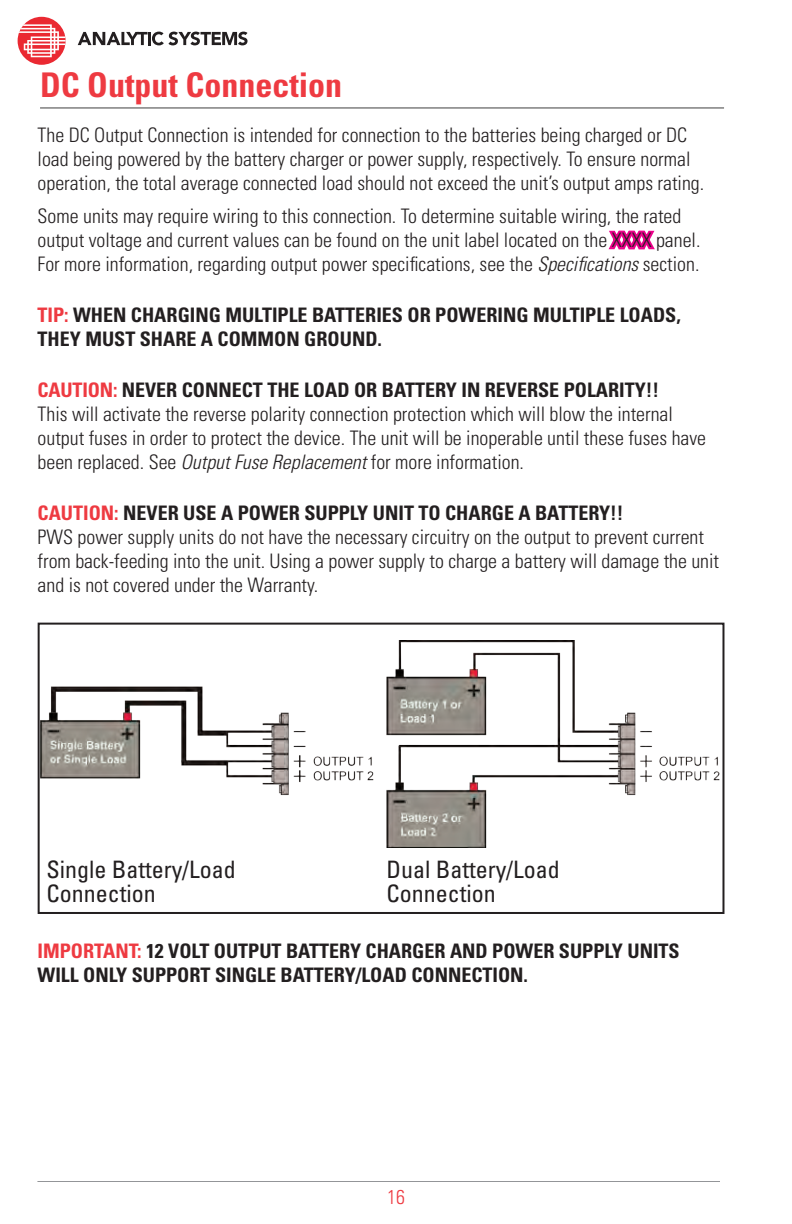
<style>
.page{position:relative;width:792px;height:1224px;background:#fff}
.page>*{position:absolute;margin:0;border:0;box-sizing:border-box;transform-origin:0 0}
.inside_headings{font:700 condensed 34px "Univers LT Std";color:#ee3a41}
.inside_sub-heading{font:condensed 24px/24px "Univers LT Std";color:#231f20}
.inside_sub-heading-2{font:300 condensed 20px/24px "Univers LT Std";color:#231f20}
.smaller_space_basic{font:700 condensed 20px/24px "Univers LT Std";color:#231f20}
.t1{font:300 condensed 20px "Univers LT Std";color:#ee3a41}
.s1{font-style:italic}
.s2{color:#ee3a41}
</style>
<div class="page">
<svg style="left:78px;top:32px;width:170px;height:13px"></svg>
<div style="left:18px;top:17px;width:48px;height:48px;background:#ea2932;border-radius:50%"></div>
<svg style="left:19px;top:24px;width:47px;height:33px"></svg>
<hr style="left:37px;top:1181px;width:683px;height:1px;background:#939598">
<hr style="left:40px;top:108px;width:684px;height:1px;background:#3e3e3f">
<svg style="left:608px;top:230px;width:47px;height:20px"></svg>
<img style="left:41px;top:641px;width:679px;height:207px">
<div style="left:38px;top:623px;width:686px;height:291px;border:2px solid #231f20"></div>
<p class="inside_headings" style="left:40px;top:64px;width:304px">DC Output Connection</p>
<p class="inside_sub-heading-2" style="left:38px;top:123px;width:668px">The DC Output Connection is intended for connection to the batteries being charged or DC load being powered by the battery charger or power supply, respectively. To ensure normal operation, the total average connected load should not exceed the unit’s output amps rating.</p>
<p class="inside_sub-heading-2" style="left:38px;top:204px;width:664px">Some units may require wiring to this connection. To determine suitable wiring, the rated output voltage and current values can be found on the unit label located on the XXXX panel.<br>For more information, regarding output power specifications, see the <span class="s1">Specifications</span> section.</p>
<p class="smaller_space_basic" style="left:38px;top:303px;width:645px"><span class="s2">TIP:</span> WHEN CHARGING MULTIPLE BATTERIES OR POWERING MULTIPLE LOADS,<br>THEY MUST SHARE A COMMON GROUND.</p>
<p class="smaller_space_basic" style="left:38px;top:378px;width:623px"><span class="s2">CAUTION:</span> NEVER CONNECT THE LOAD OR BATTERY IN REVERSE POLARITY!!</p>
<p class="inside_sub-heading-2" style="left:38px;top:402px;width:670px">This will activate the reverse polarity connection protection which will blow the internal output fuses in order to protect the device. The unit will be inoperable until these fuses have been replaced. See <span class="s1">Output Fuse Replacement</span> for more information.</p>
<p class="smaller_space_basic" style="left:38px;top:501px;width:587px"><span class="s2">CAUTION:</span> NEVER USE A POWER SUPPLY UNIT TO CHARGE A BATTERY!!</p>
<p class="inside_sub-heading-2" style="left:38px;top:525px;width:683px">PWS power supply units do not have the necessary circuitry on the output to prevent current from back-feeding into the unit. Using a power supply to charge a battery will damage the unit and is not covered under the Warranty.</p>
<p class="inside_sub-heading" style="left:46px;top:857px;width:191px">Single Battery/Load<br>Connection</p>
<p class="inside_sub-heading" style="left:387px;top:857px;width:175px">Dual Battery/Load<br>Connection</p>
<p class="smaller_space_basic" style="left:38px;top:939px;width:644px"><span class="s2">IMPORTANT:</span> 12 VOLT OUTPUT BATTERY CHARGER AND POWER SUPPLY UNITS<br>WILL ONLY SUPPORT SINGLE BATTERY/LOAD CONNECTION.</p>
<p class="t1" style="left:387px;top:1185px;width:19px">16</p>
</div>
